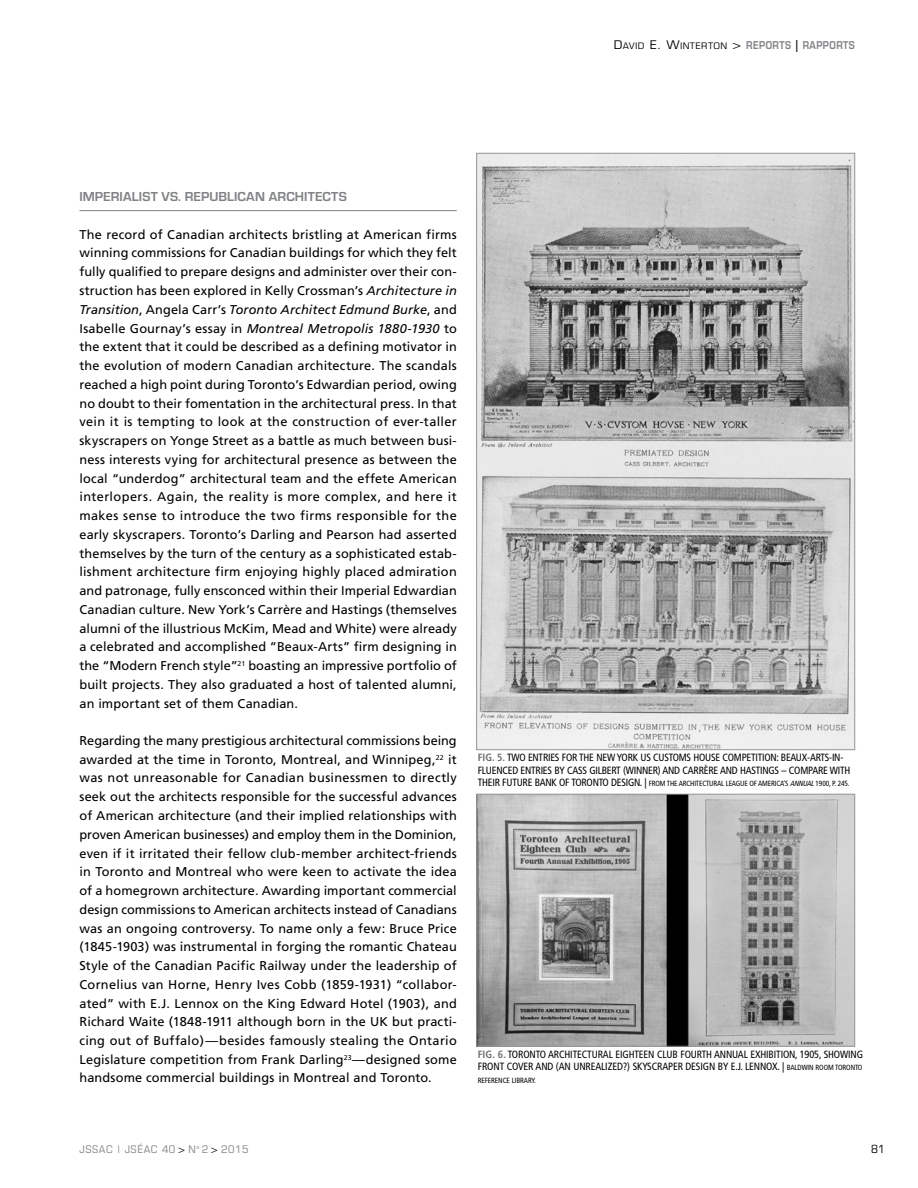
<style>
.page{position:relative;width:918px;height:1188px;background:#fff}
.page>*{position:absolute;margin:0;border:0;box-sizing:border-box;transform-origin:0 0}
.t1{font:700 13.5px "Eurostile";letter-spacing:.01em;color:#808285}
.t2{font:12.75px/18.8px "Frutiger";letter-spacing:.01em;color:#000;text-align:justify}
.t3{font:condensed 11.25px "Eurostile";color:#000;scale:1.1 1}
.t4{font:condensed 10.5px/12.8px "Frutiger";letter-spacing:-.02em;color:#000}
.t5{font:600 10.5px "Eurostile";letter-spacing:.05em;color:#808285;scale:.85 1}
.t6{font:condensed 10.5px "Eurostile";letter-spacing:.05em;color:#808285;scale:1.1 1}
.t7{font:condensed 7.5px "Frutiger";letter-spacing:-.02em;color:#000}
.s1{font-weight:400;font-stretch:condensed;font-size:12px;color:#000}
.s2{font-weight:400;font-stretch:condensed;font-size:9px;color:#000}
.s3{font-size:12px;color:#000}
.s4{font-style:italic}
.s5{font-weight:700;color:#6d6e71}
.s6{font-size:10.5px}
.s7{font-size:7.5px}
.s8{color:#000}
</style>
<div class="page">
<hr style="left:80px;top:210px;width:377px;height:1px;background:#808285">
<img style="left:478px;top:796px;width:375px;height:249px">
<div style="left:476px;top:794px;width:379px;height:253px;border:1px solid #939598"></div>
<img style="left:478px;top:155px;width:375px;height:593px">
<p class="t5" style="left:614px;top:38px;width:285px"><span class="s1">D</span><span class="s2">AVID</span> <span class="s1">E. W</span><span class="s2">INTERTON</span> <span class="s1">&gt;</span> REPORTS <span class="s3">|</span> RAPPORTS</p>
<p class="t1" style="left:80px;top:187px;width:269px">IMPERIALIST VS. REPUBLICAN ARCHITECTS</p>
<p class="t2" style="left:79px;top:225px;width:379px">The record of Canadian architects bristling at American firms winning commissions for Canadian buildings for which they felt fully qualified to prepare designs and administer over their con&shy;struction has been explored in Kelly Crossman’s <span class="s4">Architecture in Transition</span>, Angela Carr’s <span class="s4">Toronto Architect Edmund Burke</span>, and Isabelle Gournay’s essay in <span class="s4">Montreal Metropolis 1880-1930</span> to the extent that it could be described as a defining motivator in the evolution of modern Canadian architecture. The scandals reached a high point during Toronto’s Edwardian period, owing no doubt to their fomentation in the architectural press. In that vein it is tempting to look at the construction of ever-taller skyscrapers on Yonge Street as a battle as much between busi&shy;ness interests vying for architectural presence as between the local “underdog” architectural team and the effete American interlopers. Again, the reality is more complex, and here it makes sense to introduce the two firms responsible for the early skyscrapers. Toronto’s Darling and Pearson had asserted themselves by the turn of the century as a sophisticated estab&shy;lishment architecture firm enjoying highly placed admiration and patronage, fully ensconced within their Imperial Edwardian Canadian culture. New York’s Carrère and Hastings (themselves alumni of the illustrious McKim, Mead and White) were already a celebrated and accomplished “Beaux-Arts” firm designing in the “Modern French style”<sup>21</sup> boasting an impressive portfolio of built projects. They also graduated a host of talented alumni, an important set of them Canadian.</p>
<p class="t2" style="left:79px;top:731px;width:379px">Regarding the many prestigious architectural commissions being awarded at the time in Toronto, Montreal, and Winnipeg,<sup>22</sup> it was not unreasonable for Canadian businessmen to directly seek out the architects responsible for the successful advances of American architecture (and their implied relationships with proven American businesses) and employ them in the Dominion, even if it irritated their fellow club-member architect-friends in Toronto and Montreal who were keen to activate the idea of a homegrown architecture. Awarding important commercial design commissions to American architects instead of Canadians was an ongoing controversy. To name only a few: Bruce Price (1845-1903) was instrumental in forging the romantic Chateau Style of the Canadian Pacific Railway under the leadership of Cornelius van Horne, Henry Ives Cobb (1859-1931) “collabor&shy;ated” with E.J. Lennox on the King Edward Hotel (1903), and Richard Waite (1848-1911 although born in the UK but practi&shy;cing out of Buffalo)—besides famously stealing the Ontario Legislature competition from Frank Darling<sup>23</sup>—designed some handsome commercial buildings in Montreal and Toronto.</p>
<p class="t4" style="left:478px;top:751px;width:374px"><span class="s5">FIG. 5.</span> TWO ENTRIES FOR THE NEW YORK US CUSTOMS HOUSE COMPETITION: BEAUX-ARTS-IN-<br>FLUENCED ENTRIES BY CASS GILBERT (WINNER) AND CARRÈRE AND HASTINGS – COMPARE WITH</p>
<p class="t7" style="left:478px;top:780px;width:373px"><span class="s6">THEIR FUTURE BANK OF TORONTO DESIGN. |</span> FROM THE ARCHITECTURAL LEAGUE OF AMERICA’S <span class="s4">ANNUAL</span>1900, P. 245.</p>
<p class="t4" style="left:478px;top:1048px;width:387px"><span class="s5">FIG. 6.</span> TORONTO ARCHITECTURAL EIGHTEEN CLUB FOURTH ANNUAL EXHIBITION, 1905, SHOWING<br>FRONT COVER AND (AN UNREALIZED?) SKYSCRAPER DESIGN BY E.J. LENNOX. | <span class="s7">BALDWIN ROOM TORONTO</span></p>
<p class="t7" style="left:478px;top:1076px;width:60px">REFERENCE LIBRARY.</p>
<p class="t6" style="left:80px;top:1143px;width:155px">JSSAC | JSÉAC 40 <span class="s8">&gt;</span> N<sup>o</sup> 2 <span class="s8">&gt;</span> 2015</p>
<p class="t3" style="left:871px;top:1142px;width:14px">81</p>
</div>
